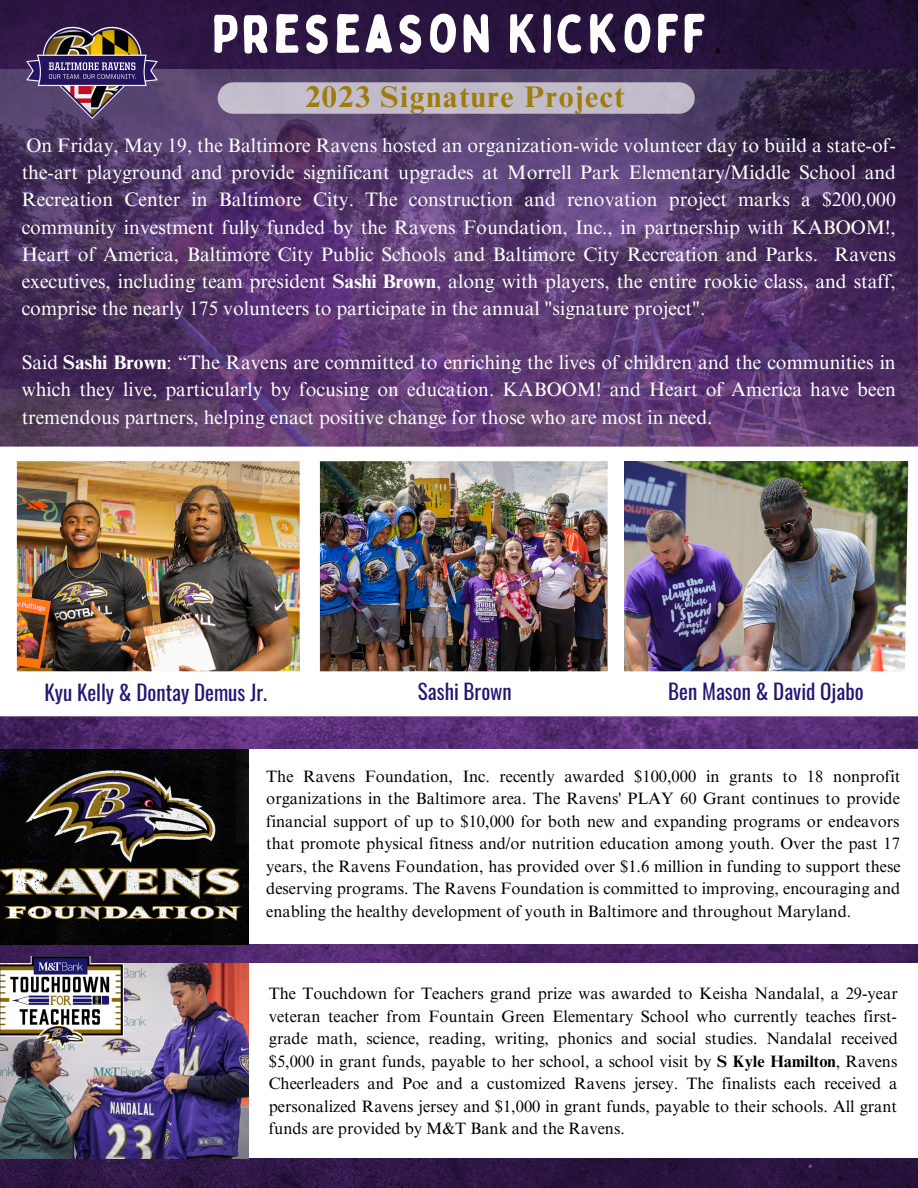
<style>
.page{position:relative;width:918px;height:1188px;background:#fff}
.page>*{position:absolute;margin:0;border:0;box-sizing:border-box;transform-origin:0 0}
.t1{font:54px "Bobby Jones Soft";letter-spacing:.05em;color:#fff}
.t2{font:700 30px "Times NRMT Pro";letter-spacing:.05em;color:#9e7c0c}
.t3{font:21px "Oswald";color:#241773}
.t4{font:19.5px/27.2px "Times NRMT Pro";color:#fff;text-align:justify}
.t5{font:16.5px/22.5px "Times NRMT Pro";color:#000;text-align:justify}
.s1{font-weight:700}
</style>
<div class="page">
<img style="left:0;top:0;width:918px;height:1188px">
<img style="left:17px;top:502px;width:283px;height:169px">
<img style="left:320px;top:502px;width:287px;height:169px">
<img style="left:0;top:69px;width:916px;height:433px">
<div style="left:218px;top:82px;width:477px;height:32px;background:#c3bccb;border-radius:16px"></div>
<div style="left:0;top:963px;width:918px;height:195px;background:#fff"></div>
<img style="left:0;top:963px;width:249px;height:195px">
<img style="left:26px;top:15px;width:132px;height:109px">
<div style="left:300px;top:455px;width:20px;height:218px;background:#fff"></div>
<div style="left:0;top:455px;width:17px;height:225px;background:#fff"></div>
<div style="left:608px;top:455px;width:20px;height:218px;background:#fff"></div>
<div style="left:0;top:447px;width:918px;height:14px;background:#fff"></div>
<div style="left:0;top:750px;width:918px;height:194px;background:#fff"></div>
<img style="left:0;top:750px;width:248px;height:194px">
<img style="left:624px;top:461px;width:270px;height:210px">
<div style="left:0;top:671px;width:918px;height:45px;background:#fff"></div>
<img style="left:894px;top:437px;width:24px;height:235px">
<img style="left:0;top:956px;width:124px;height:92px">
<p class="t1" style="left:212px;top:0;width:496px">PRESEASON KICKOFF</p>
<p class="t2" style="left:305px;top:85px;width:320px">2023 Signature Project</p>
<p class="t4" style="left:22px;top:134px;width:876px">On Friday, May 19, the Baltimore Ravens hosted an organization-wide volunteer day to build a state-of&shy;the-art playground and provide significant upgrades at Morrell Park Elementary/Middle School and Recreation Center in Baltimore City. The construction and renovation project marks a $200,000 community investment fully funded by the Ravens Foundation, Inc., in partnership with KABOOM!, Heart of America, Baltimore City Public Schools and Baltimore City Recreation and Parks. Ravens executives, including team president <span class="s1">Sashi Brown</span>, along with players, the entire rookie class, and staff, comprise the nearly 175 volunteers to participate in the annual "signature project".</p>
<p class="t4" style="left:22px;top:351px;width:876px">Said <span class="s1">Sashi Brown</span>: “The Ravens are committed to enriching the lives of children and the communities in which they live, particularly by focusing on education. KABOOM! and Heart of America have been tremendous partners, helping enact positive change for those who are most in need.</p>
<p class="t3" style="left:44px;top:676px;width:224px">Kyu Kelly &amp; Dontay Demus Jr.</p>
<p class="t3" style="left:668px;top:675px;width:197px">Ben Mason &amp; David Ojabo</p>
<p class="t3" style="left:418px;top:675px;width:95px">Sashi Brown</p>
<p class="t5" style="left:266px;top:767px;width:636px">The Ravens Foundation, Inc. recently awarded $100,000 in grants to 18 nonprofit organizations in the Baltimore area. The Ravens' PLAY 60 Grant continues to provide financial support of up to $10,000 for both new and expanding programs or endeavors that promote physical fitness and/or nutrition education among youth. Over the past 17 years, the Ravens Foundation, has provided over $1.6 million in funding to support these deserving programs. The Ravens Foundation is committed to improving, encouraging and enabling the healthy development of youth in Baltimore and throughout Maryland.</p>
<p class="t5" style="left:269px;top:984px;width:631px">The Touchdown for Teachers grand prize was awarded to Keisha Nandalal, a 29-year veteran teacher from Fountain Green Elementary School who currently teaches first&shy;grade math, science, reading, writing, phonics and social studies. Nandalal received $5,000 in grant funds, payable to her school, a school visit by <span class="s1">S Kyle Hamilton</span>, Ravens Cheerleaders and Poe and a customized Ravens jersey. The finalists each received a personalized Ravens jersey and $1,000 in grant funds, payable to their schools. All grant funds are provided by M&amp;T Bank and the Ravens.</p>
</div>
